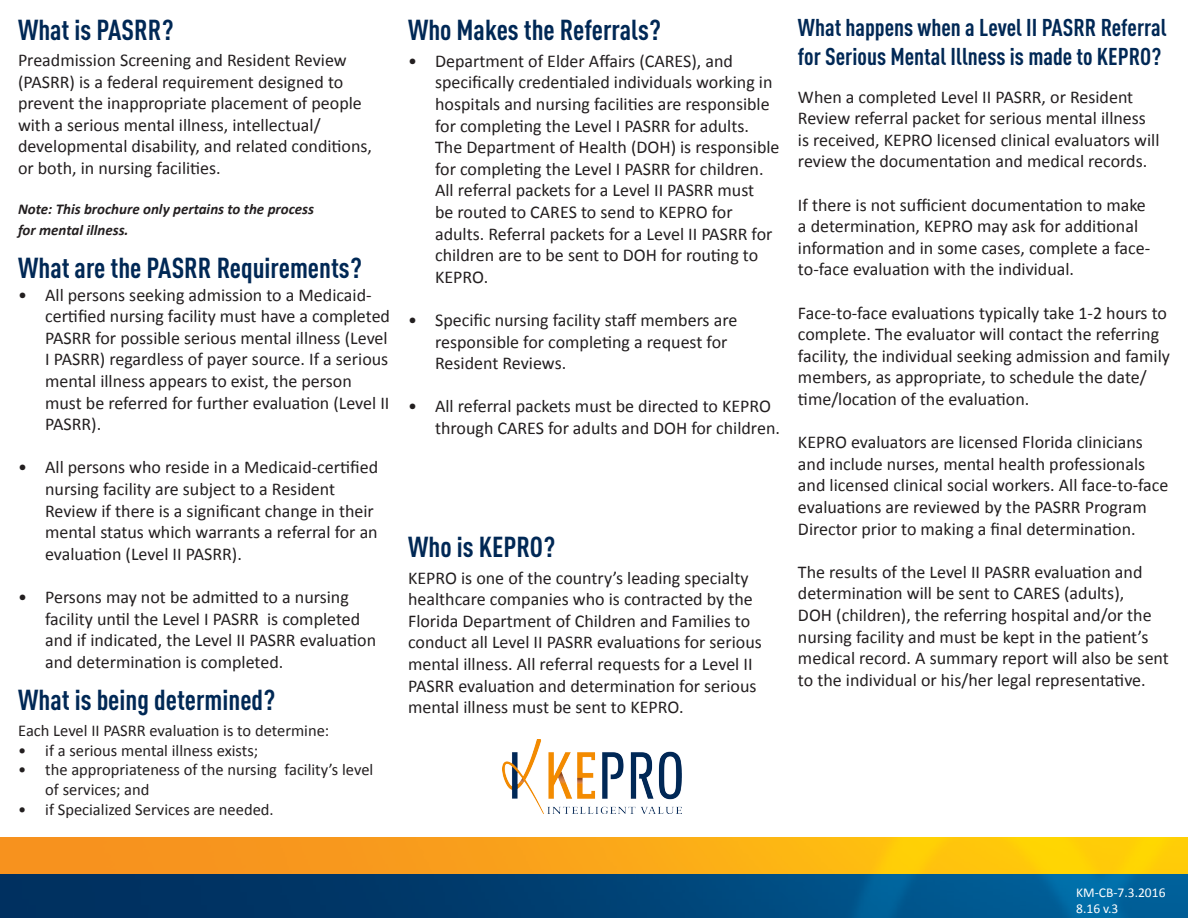
<style>
.page{position:relative;width:1188px;height:918px;background:#fff}
.page>*{position:absolute;margin:0;border:0;box-sizing:border-box;transform-origin:0 0}
.t1{font:700 condensed 28.5px "DIN Pro";color:#002855}
.t2{font:700 condensed 24px/28.8px "DIN Pro";color:#002855}
.t3{font:18px/21.6px "Calibri";color:#231f20}
.t4{font:16.5px/19.8px "Calibri";color:#231f20}
.t5{font:italic 700 15px "Calibri";color:#231f20}
.t6{font:13.5px "Calibri";color:#fff}
</style>
<div class="page">
<img style="left:502px;top:740px;width:179px;height:74px">
<img style="left:0;top:838px;width:1188px;height:80px">
<p class="t1" style="left:18px;top:8px;width:157px">What is PASRR?</p>
<p class="t3" style="left:18px;top:49px;width:356px">Preadmission Screening and Resident Review (PASRR) is a federal requirement designed to prevent the inappropriate placement of people with a serious mental illness, intellectual/ developmental disability, and related conditions, or both, in nursing facilities.</p>
<p class="t5" style="left:18px;top:198px;width:298px">Note: This brochure only pertains to the process</p>
<p class="t5" style="left:18px;top:220px;width:112px">for mental illness.</p>
<p class="t1" style="left:18px;top:246px;width:345px">What are the PASRR Requirements?</p>
<p class="t3" style="left:45px;top:283px;width:346px;text-indent:-27px">• All persons seeking admission to a Medicaid&shy;certified nursing facility must have a completed PASRR for possible serious mental illness (Level I PASRR) regardless of payer source. If a serious mental illness appears to exist, the person must be referred for further evaluation (Level II PASRR).</p>
<p class="t3" style="left:45px;top:456px;width:335px;text-indent:-27px">• All persons who reside in a Medicaid-certified nursing facility are subject to a Resident Review if there is a significant change in their mental status which warrants a referral for an evaluation (Level II PASRR).</p>
<p class="t3" style="left:45px;top:586px;width:333px;text-indent:-27px">• Persons may not be admitted to a nursing facility until the Level I PASRR is completed and if indicated, the Level II PASRR evaluation and determination is completed.</p>
<p class="t1" style="left:408px;top:8px;width:255px">Who Makes the Referrals?</p>
<p class="t3" style="left:435px;top:50px;width:346px;text-indent:-27px">• Department of Elder Affairs (CARES), and specifically credentialed individuals working in hospitals and nursing facilities are responsible for completing the Level I PASRR for adults.<br>The Department of Health (DOH) is responsible for completing the Level I PASRR for children.<br>All referral packets for a Level II PASRR must<br>be routed to CARES to send to KEPRO for adults. Referral packets for a Level II PASRR for children are to be sent to DOH for routing to KEPRO.</p>
<p class="t3" style="left:435px;top:309px;width:304px;text-indent:-27px">• Specific nursing facility staff members are responsible for completing a request for<br>Resident Reviews.</p>
<p class="t3" style="left:435px;top:395px;width:346px;text-indent:-27px">• All referral packets must be directed to KEPRO through CARES for adults and DOH for children.</p>
<p class="t1" style="left:408px;top:525px;width:149px">Who is KEPRO?</p>
<p class="t3" style="left:408px;top:566px;width:355px">KEPRO is one of the country’s leading specialty healthcare companies who is contracted by the Florida Department of Children and Families to conduct all Level II PASRR evaluations for serious mental illness. All referral requests for a Level II PASRR evaluation and determination for serious</p>
<p class="t1" style="left:18px;top:679px;width:259px">What is being determined?</p>
<p class="t3" style="left:408px;top:696px;width:277px">mental illness must be sent to KEPRO.</p>
<p class="t4" style="left:18px;top:720px;width:313px">Each Level II PASRR evaluation is to determine:</p>
<p class="t4" style="left:18px;top:740px;width:242px">• if a serious mental illness exists;</p>
<p class="t4" style="left:45px;top:760px;width:330px;text-indent:-27px">• the appropriateness of the nursing facility’s level of services; and</p>
<p class="t4" style="left:18px;top:799px;width:257px">• if Specialized Services are needed.</p>
<p class="t2" style="left:798px;top:11px;width:370px">What happens when a Level II PASRR Referral for Serious Mental Illness is made to KEPRO?</p>
<p class="t3" style="left:798px;top:85px;width:363px">When a completed Level II PASRR, or Resident Review referral packet for serious mental illness is received, KEPRO licensed clinical evaluators will review the documentation and medical records.</p>
<p class="t3" style="left:798px;top:193px;width:354px">If there is not sufficient documentation to make a determination, KEPRO may ask for additional information and in some cases, complete a face&shy;to-face evaluation with the individual.</p>
<p class="t3" style="left:798px;top:301px;width:373px">Face-to-face evaluations typically take 1-2 hours to complete. The evaluator will contact the referring facility, the individual seeking admission and family members, as appropriate, to schedule the date/ time/location of the evaluation.</p>
<p class="t3" style="left:798px;top:431px;width:372px">KEPRO evaluators are licensed Florida clinicians and include nurses, mental health professionals and licensed clinical social workers. All face-to-face evaluations are reviewed by the PASRR Program Director prior to making a final determination.</p>
<p class="t3" style="left:798px;top:561px;width:372px">The results of the Level II PASRR evaluation and determination will be sent to CARES (adults),<br>DOH (children), the referring hospital and/or the nursing facility and must be kept in the patient’s medical record. A summary report will also be sent to the individual or his/her legal representative.</p>
<p class="t6" style="left:1076px;top:883px;width:91px">KM-CB-7.3.2016</p>
<p class="t6" style="left:1076px;top:899px;width:44px">8.16 v.3</p>
</div>
